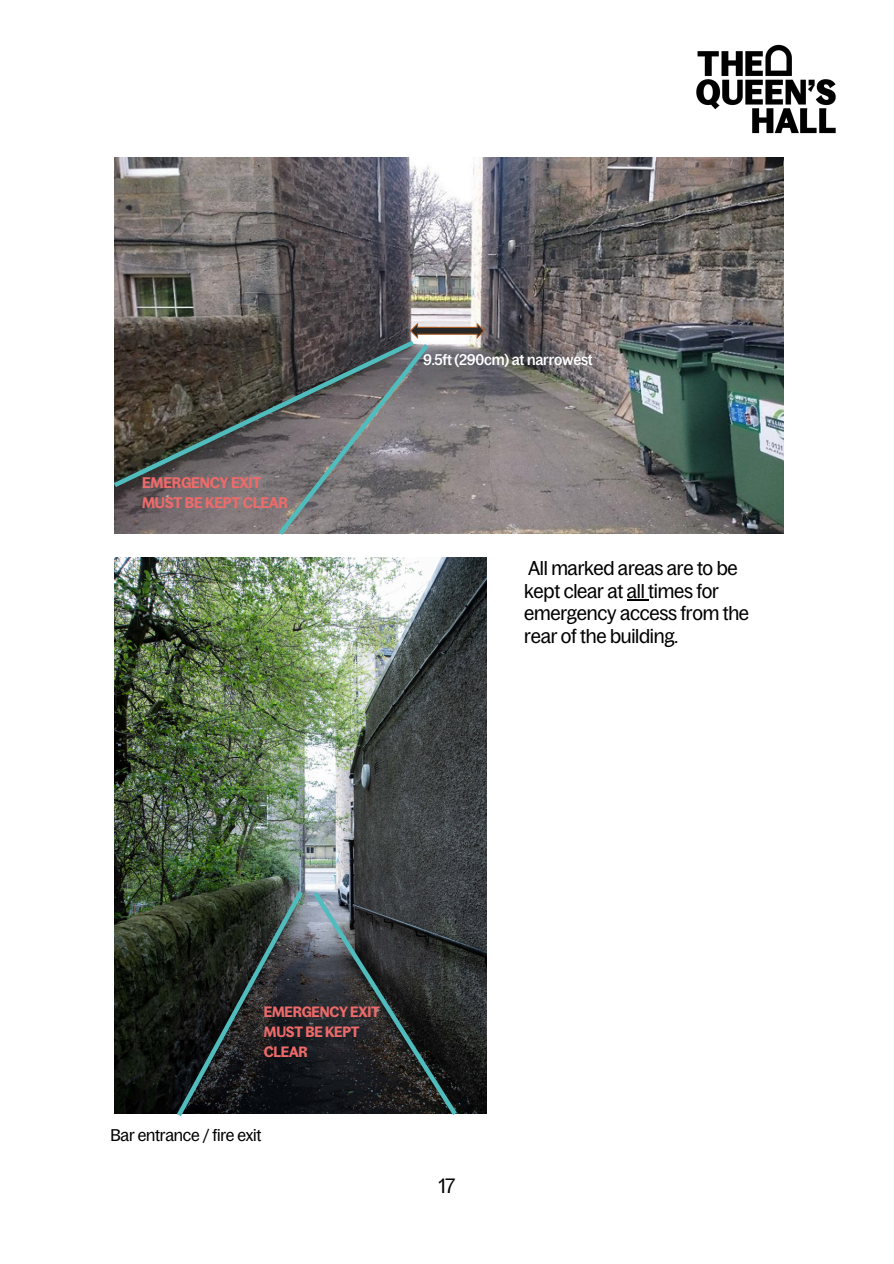
<style>
.page{position:relative;width:894px;height:1264px;background:#fff}
.page>*{position:absolute;margin:0;border:0;box-sizing:border-box;transform-origin:0 0}
.t1{font:20.25px "Bagoss Condensed";color:#000}
.t2{font:19.5px/22.5px "Bagoss Condensed";letter-spacing:-.015em;color:#000}
.t3{font:16.5px "Bagoss Condensed";letter-spacing:-.015em;color:#000}
.t4{font:600 15px/20.2px "Bagoss Condensed";letter-spacing:-.015em;color:#ed6b6a}
.t5{font:500 15px "Bagoss Condensed";letter-spacing:-.015em;color:#fff}
.t6{font:600 14.7px/20.2px "Bagoss Condensed";letter-spacing:-.015em;color:#ed6b6a}
</style>
<div class="page">
<img style="left:115px;top:157px;width:668px;height:376px">
<svg style="left:274px;top:321px;width:211px;height:214px;background:#807b7c"></svg>
<svg style="left:114px;top:337px;width:305px;height:154px;background:#595856"></svg>
<img style="left:115px;top:557px;width:371px;height:556px">
<img style="left:696px;top:44px;width:140px;height:90px">
<svg style="left:173px;top:886px;width:288px;height:231px;background:#2d3333"></svg>
<svg style="left:627px;top:599px;width:21px;height:1px"></svg>
<p class="t4" style="left:142px;top:472px;width:147px">EMERGENCY EXIT<br>MUST BE KEPT CLEAR</p>
<p class="t5" style="left:423px;top:351px;width:171px">9.5ft (290cm) at narrowest</p>
<p class="t2" style="left:524px;top:557px;width:226px">All marked areas are to be kept clear at all times for emergency access from the rear of the building.</p>
<p class="t6" style="left:264px;top:1001px;width:117px">EMERGENCY EXIT<br>MUST BE KEPT<br>CLEAR</p>
<p class="t3" style="left:110px;top:1125px;width:152px">Bar entrance / fire exit</p>
<p class="t1" style="left:438px;top:1174px;width:18px">17</p>
</div>
